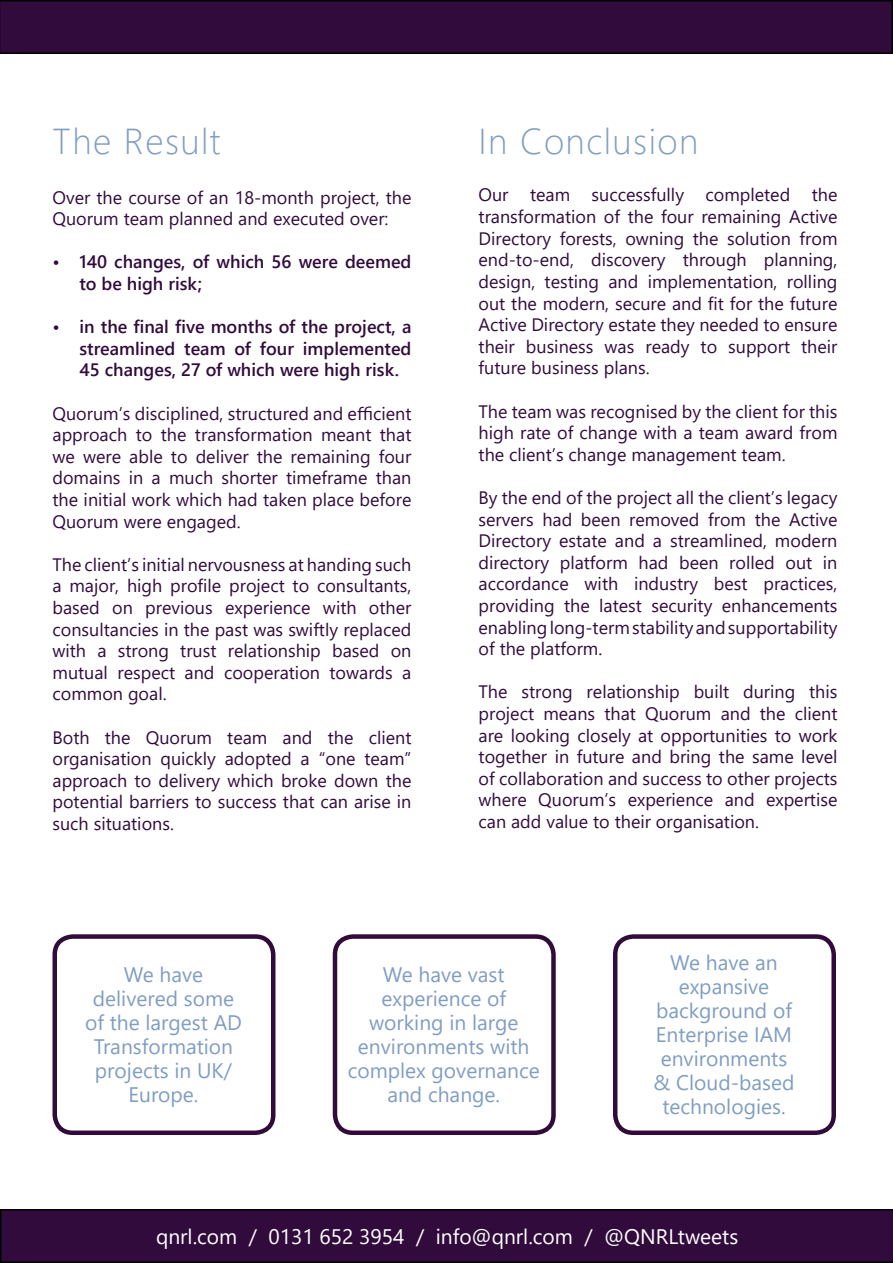
<style>
.page{position:relative;width:893px;height:1263px;background:#fff}
.page>*{position:absolute;margin:0;border:0;box-sizing:border-box;transform-origin:0 0}
.t1{font:300 36px "Segoe UI";letter-spacing:.04em;color:#809ec2}
.t2{font:21px/24px "Segoe UI";color:#809ec2;text-align:center}
.t3{font:21px "Segoe UI";color:#fff}
.t4{font:18px/21.6px "Segoe UI";color:#320b3d;text-align:justify}
.t5{font:600 18px/21.6px "Segoe UI";color:#320b3d}
</style>
<div class="page">
<svg style="left:0;top:1209px;width:893px;height:54px;background:#2f0a39"></svg>
<svg style="left:0;top:0;width:893px;height:54px;background:#2f0a39"></svg>
<div style="left:52px;top:934px;width:223px;height:201px;border:4px solid #320b3d;border-radius:18px"></div>
<div style="left:333px;top:934px;width:223px;height:201px;border:4px solid #320b3d;border-radius:18px"></div>
<div style="left:613px;top:934px;width:223px;height:201px;border:4px solid #320b3d;border-radius:18px"></div>
<h1 class="t1" style="left:52px;top:112px;width:170px">The Result</h1>
<p class="t4" style="left:52px;top:186px;width:360px">Over the course of an 18-month project, the<br>Quorum team planned and executed over:</p>
<p class="t5" style="left:80px;top:251px;width:333px;text-indent:-27px">• 140 changes, of which 56 were deemed to be high risk;</p>
<p class="t5" style="left:80px;top:316px;width:333px;text-align:justify;text-indent:-27px">• in the final five months of the project, a streamlined team of four implemented 45 changes, 27 of which were high risk.</p>
<p class="t4" style="left:52px;top:402px;width:360px">Quorum’s disciplined, structured and efficient approach to the transformation meant that we were able to deliver the remaining four domains in a much shorter timeframe than the initial work which had taken place before Quorum were engaged.</p>
<p class="t4" style="left:52px;top:553px;width:360px">The client’s initial nervousness at handing such a major, high profile project to consultants, based on previous experience with other consultancies in the past was swiftly replaced with a strong trust relationship based on mutual respect and cooperation towards a common goal.</p>
<p class="t4" style="left:52px;top:726px;width:360px">Both the Quorum team and the client organisation quickly adopted a “one team” approach to delivery which broke down the potential barriers to success that can arise in such situations.</p>
<h1 class="t1" style="left:479px;top:112px;width:221px">In Conclusion</h1>
<p class="t4" style="left:479px;top:184px;width:360px">Our team successfully completed the transformation of the four remaining Active Directory forests, owning the solution from end-to-end, discovery through planning, design, testing and implementation, rolling out the modern, secure and fit for the future Active Directory estate they needed to ensure their business was ready to support their future business plans.</p>
<p class="t4" style="left:479px;top:400px;width:360px">The team was recognised by the client for this high rate of change with a team award from the client’s change management team.</p>
<p class="t4" style="left:479px;top:486px;width:360px">By the end of the project all the client’s legacy servers had been removed from the Active Directory estate and a streamlined, modern directory platform had been rolled out in accordance with industry best practices, providing the latest security enhancements enabling long-term stability and supportability of the platform.</p>
<p class="t4" style="left:479px;top:681px;width:360px">The strong relationship built during this project means that Quorum and the client are looking closely at opportunities to work together in future and bring the same level of collaboration and success to other projects where Quorum’s experience and expertise can add value to their organisation.</p>
<p class="t2" style="left:85px;top:962px;width:158px">We have delivered some of the largest AD<br>Transformation projects in UK/<br>Europe.</p>
<p class="t2" style="left:348px;top:962px;width:194px">We have vast experience of working in large environments with complex governance and change.</p>
<p class="t2" style="left:653px;top:950px;width:142px">We have an expansive background of<br>Enterprise IAM environments &amp; Cloud-based technologies.</p>
<p class="t3" style="left:156px;top:1219px;width:584px">qnrl.com / 0131 652 3954 / info@qnrl.com / @QNRLtweets</p>
</div>
